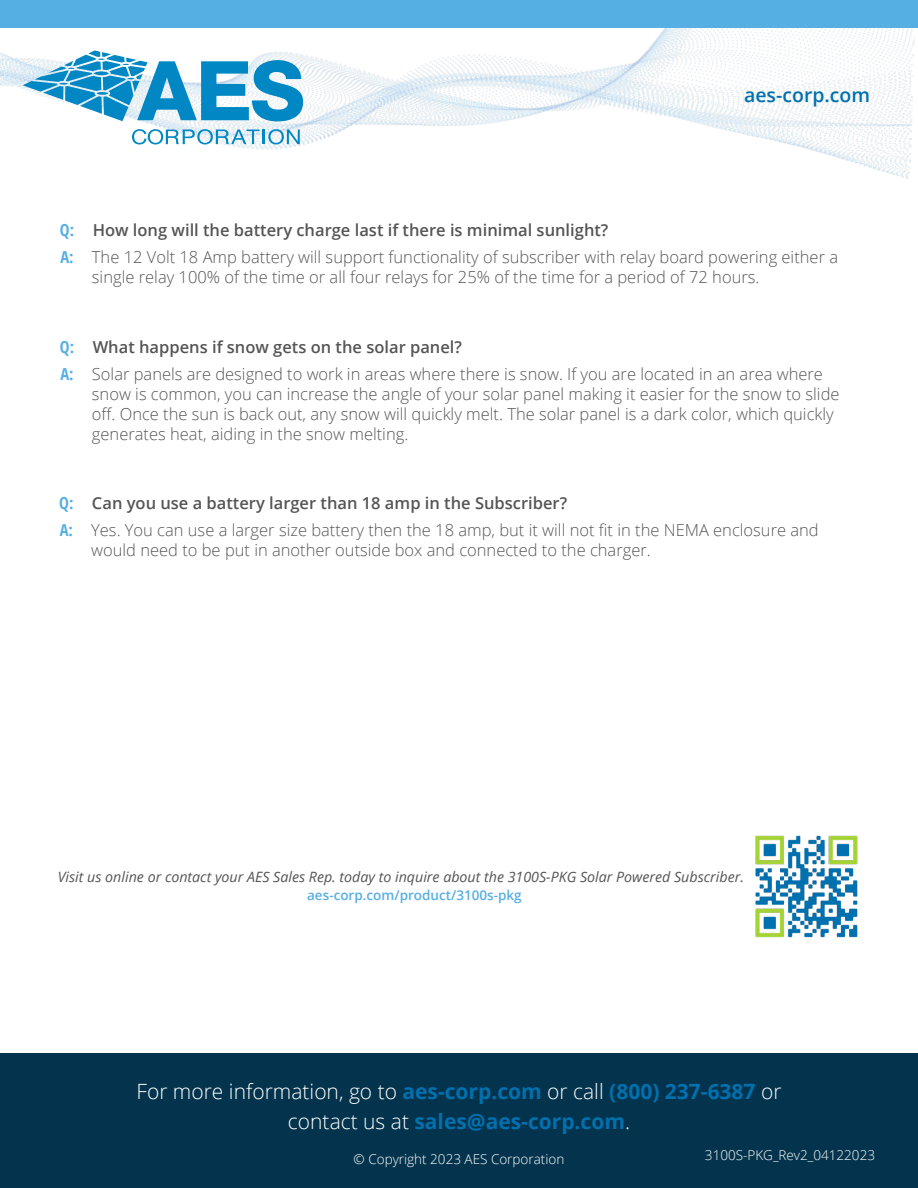
<style>
.page{position:relative;width:918px;height:1188px;background:#fff}
.page>*{position:absolute;margin:0;border:0;box-sizing:border-box;transform-origin:0 0}
.t1{font:300 21px/30px "Open Sans";color:#fff;text-align:center}
.t2{font:600 19.5px "Open Sans";color:#0070ae}
.t3{font:300 16.5px/19.8px "Open Sans";color:#555}
.t4{font:600 16.5px "Open Sans";color:#555}
.t5{font:700 condensed 16.5px "Open Sans";color:#56afe2}
.t6{font:italic 14.25px "Open Sans";color:#555}
.t7{font:300 13.5px "Open Sans";color:#fff}
.t8{font:600 13.5px "Open Sans";color:#56afe2}
.s1{font-weight:700;color:#0070ae}
</style>
<div class="page">
<img style="left:0;top:28px;width:915px;height:151px">
<div style="left:0;top:0;width:918px;height:28px;background:#56afe2"></div>
<svg style="left:132px;top:129px;width:168px;height:15px"></svg>
<svg style="left:23px;top:50px;width:280px;height:71px"></svg>
<div style="left:0;top:1053px;width:918px;height:135px;background:#04344d"></div>
<img style="left:755px;top:835px;width:103px;height:103px">
<p class="t2" style="left:744px;top:81px;width:128px">aes-corp.com</p>
<p class="t5" style="left:60px;top:218px;width:16px">Q:</p>
<p class="t4" style="left:93px;top:218px;width:517px">How long will the battery charge last if there is minimal sunlight?</p>
<p class="t5" style="left:60px;top:245px;width:15px">A:</p>
<p class="t3" style="left:92px;top:246px;width:748px">The 12 Volt 18 Amp battery will support functionality of subscriber with relay board powering either a single relay 100% of the time or all four relays for 25% of the time for a period of 72 hours.</p>
<p class="t5" style="left:60px;top:336px;width:16px">Q:</p>
<p class="t4" style="left:93px;top:336px;width:371px">What happens if snow gets on the solar panel?</p>
<p class="t5" style="left:60px;top:363px;width:15px">A:</p>
<p class="t3" style="left:92px;top:364px;width:749px">Solar panels are designed to work in areas where there is snow. If you are located in an area where snow is common, you can increase the angle of your solar panel making it easier for the snow to slide off. Once the sun is back out, any snow will quickly melt. The solar panel is a dark color, which quickly generates heat, aiding in the snow melting.</p>
<p class="t5" style="left:59px;top:492px;width:16px">Q:</p>
<p class="t4" style="left:92px;top:492px;width:477px">Can you use a battery larger than 18 amp in the Subscriber?</p>
<p class="t5" style="left:60px;top:519px;width:15px">A:</p>
<p class="t3" style="left:91px;top:520px;width:729px">Yes. You can use a larger size battery then the 18 amp, but it will not fit in the NEMA enclosure and would need to be put in another outside box and connected to the charger.</p>
<p class="t6" style="left:58px;top:867px;width:688px">Visit us online or contact your AES Sales Rep. today to inquire about the 3100S-PKG Solar Powered Subscriber.</p>
<p class="t8" style="left:307px;top:886px;width:216px">aes-corp.com/product/3100s-pkg</p>
<p class="t1" style="left:136px;top:1076px;width:647px">For more information, go to <span class="s1">aes-corp.com</span> or call <span class="s1">(800) 237-6387</span> or contact us at <span class="s1">sales@aes-corp.com</span>.</p>
<p class="t7" style="left:354px;top:1150px;width:212px">© Copyright 2023 AES Corporation</p>
<p class="t7" style="left:705px;top:1146px;width:172px">3100S-PKG_Rev2_04122023</p>
</div>
